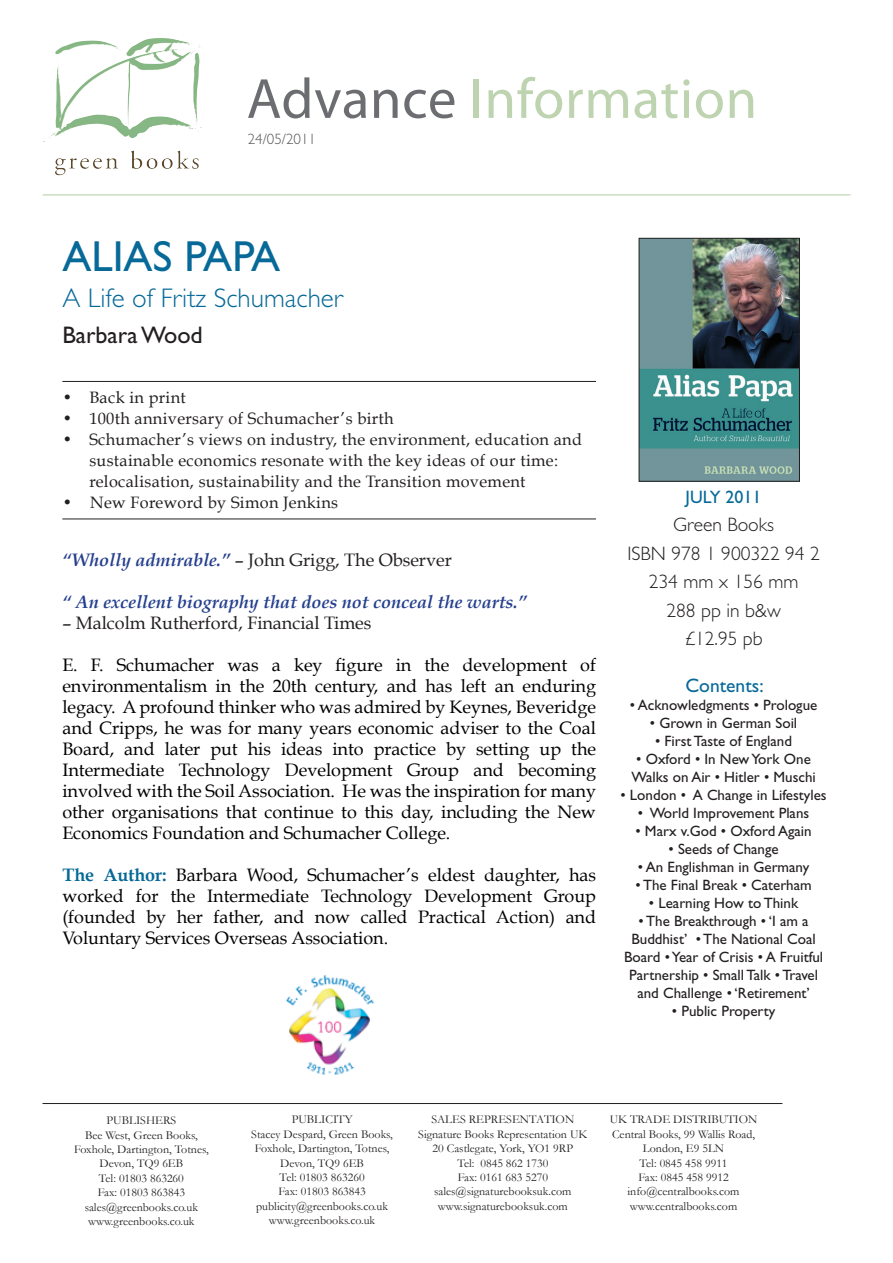
<style>
.page{position:relative;width:893px;height:1263px;background:#fff}
.page>*{position:absolute;margin:0;border:0;box-sizing:border-box;transform-origin:0 0}
.t1{font:57px "Myriad Pro";letter-spacing:.01em;color:#bed4b0}
.t2{font:43.5px "Gill Sans";color:#076998}
.t3{font:300 27px "Gill Sans";color:#076998}
.t4{font:24px "Gill Sans";color:#231f20}
.t5{font:300 19.5px "Gill Sans";color:#231f20}
.t6{font:19.5px "Gill Sans";color:#076998}
.t7{font:18px/21px "Book Antiqua";color:#000001;text-align:justify}
.t8{font:18px "Book Antiqua";color:#231f20}
.t9{font:italic 700 18px "Book Antiqua";color:#253f8e}
.t10{font:18px "Gill Sans";color:#076998}
.t11{font:16.5px/21px "Book Antiqua";letter-spacing:.02em;color:#231f20}
.t12{font:15px/18px "Gill Sans";color:#231f20;text-align:center}
.t13{font:300 15px "Gill Sans";color:#57585a}
.t14{font:12px "Garamond";color:#231f20}
.s1{color:#6c6d70}
.s2{font-weight:700;font-style:italic;color:#253f8e}
.s3{font-weight:700;color:#076998}
</style>
<div class="page">
<img style="left:132px;top:38px;width:26px;height:9px">
<hr style="left:43px;top:195px;width:807px;height:1px;background:#b3cda3">
<img style="left:641px;top:240px;width:157px;height:239px">
<div style="left:639px;top:238px;width:161px;height:243px;border:1px solid #231f20"></div>
<hr style="left:43px;top:1103px;width:739px;height:1px;background:#231f20">
<hr style="left:62px;top:381px;width:534px;height:1px;background:#231f20">
<hr style="left:62px;top:519px;width:534px;height:1px;background:#231f20">
<img style="left:285px;top:975px;width:90px;height:100px">
<p class="t1" style="left:247px;top:68px;width:512px"><span class="s1">Advance</span> Information</p>
<p class="t13" style="left:248px;top:131px;width:70px">24/05/2011</p>
<p class="t2" style="left:62px;top:231px;width:219px">ALIAS PAPA</p>
<p class="t3" style="left:62px;top:283px;width:282px">A Life of Fritz Schumacher</p>
<p class="t4" style="left:62px;top:321px;width:142px">Barbara Wood</p>
<p class="t11" style="left:62px;top:387px;width:125px">• Back in print</p>
<p class="t11" style="left:62px;top:408px;width:333px">• 100th anniversary of Schumacher’s birth</p>
<p class="t11" style="left:89px;top:429px;width:494px;text-indent:-27px">• Schumacher’s views on industry, the environment, education and sustainable economics resonate with the key ideas of our time: relocalisation, sustainability and the Transition movement</p>
<p class="t11" style="left:62px;top:492px;width:277px">• New Foreword by Simon Jenkins</p>
<p class="t8" style="left:62px;top:549px;width:391px"><span class="s2">“Wholly admirable.”</span> – John Grigg, The Observer</p>
<p class="t9" style="left:62px;top:592px;width:466px">“ An excellent biography that does not conceal the warts.”</p>
<p class="t8" style="left:62px;top:612px;width:311px">– Malcolm Rutherford, Financial Times</p>
<p class="t7" style="left:62px;top:655px;width:535px">E. F. Schumacher was a key figure in the development of environmentalism in the 20th century, and has left an enduring legacy. A profound thinker who was admired by Keynes, Beveridge and Cripps, he was for many years economic adviser to the Coal Board, and later put his ideas into practice by setting up the Intermediate Technology Development Group and becoming involved with the Soil Association. He was the inspiration for many other organisations that continue to this day, including the New Economics Foundation and Schumacher College.</p>
<p class="t7" style="left:62px;top:865px;width:535px"><span class="s3">The Author:</span> Barbara Wood, Schumacher’s eldest daughter, has worked for the Intermediate Technology Development Group (founded by her father, and now called Practical Action) and Voluntary Services Overseas Association.</p>
<p class="t10" style="left:686px;top:486px;width:77px">JULY 2011</p>
<p class="t5" style="left:673px;top:513px;width:102px">Green Books</p>
<p class="t5" style="left:627px;top:542px;width:194px">ISBN 978 1 900322 94 2</p>
<p class="t5" style="left:649px;top:570px;width:151px">234 mm x 156 mm</p>
<p class="t5" style="left:666px;top:599px;width:116px">288 pp in b&amp;w</p>
<p class="t5" style="left:684px;top:627px;width:80px">£12.95 pb</p>
<p class="t6" style="left:685px;top:674px;width:80px">Contents:</p>
<p class="t12" style="left:630px;top:696px;width:189px">• Acknowledgments • Prologue</p>
<p class="t12" style="left:650px;top:714px;width:149px">• Grown in German Soil</p>
<p class="t12" style="left:655px;top:732px;width:138px">• First Taste of England</p>
<p class="t12" style="left:631px;top:750px;width:186px">• Oxford • In New York One<br>Walks on Air • Hitler • Muschi</p>
<p class="t12" style="left:620px;top:786px;width:208px">• London • A Change in Lifestyles</p>
<p class="t12" style="left:638px;top:804px;width:173px">• World Improvement Plans</p>
<p class="t12" style="left:635px;top:822px;width:178px">• Marx v.God • Oxford Again</p>
<p class="t12" style="left:668px;top:840px;width:112px">• Seeds of Change</p>
<p class="t12" style="left:638px;top:858px;width:173px">• An Englishman in Germany</p>
<p class="t12" style="left:635px;top:876px;width:178px">• The Final Break • Caterham</p>
<p class="t12" style="left:649px;top:894px;width:151px">• Learning How to Think</p>
<p class="t12" style="left:624px;top:912px;width:201px">• The Breakthrough • ‘I am a<br>Buddhist’ • The National Coal<br>Board • Year of Crisis • A Fruitful<br>Partnership • Small Talk • Travel and Challenge • ‘Retirement’</p>
<p class="t12" style="left:672px;top:1002px;width:105px">• Public Property</p>
<p class="t14" style="left:107px;top:1113px;width:71px">PUBLISHERS</p>
<p class="t14" style="left:85px;top:1127px;width:114px">Bee West, Green Books,</p>
<p class="t14" style="left:74px;top:1142px;width:136px">Foxhole, Dartington, Totnes,</p>
<p class="t14" style="left:100px;top:1156px;width:85px">Devon, TQ9 6EB</p>
<p class="t14" style="left:99px;top:1171px;width:86px">Tel: 01803 863260</p>
<p class="t14" style="left:98px;top:1185px;width:89px">Fax: 01803 863843</p>
<p class="t14" style="left:85px;top:1199px;width:115px">sales@greenbooks.co.uk</p>
<p class="t14" style="left:88px;top:1214px;width:108px">www.greenbooks.co.uk</p>
<p class="t14" style="left:292px;top:1112px;width:62px">PUBLICITY</p>
<p class="t14" style="left:251px;top:1127px;width:143px">Stacey Despard, Green Books,</p>
<p class="t14" style="left:255px;top:1141px;width:136px">Foxhole, Dartington, Totnes,</p>
<p class="t14" style="left:280px;top:1156px;width:85px">Devon, TQ9 6EB</p>
<p class="t14" style="left:280px;top:1170px;width:86px">Tel: 01803 863260</p>
<p class="t14" style="left:278px;top:1184px;width:89px">Fax: 01803 863843</p>
<p class="t14" style="left:256px;top:1199px;width:133px">publicity@greenbooks.co.uk</p>
<p class="t14" style="left:269px;top:1213px;width:108px">www.greenbooks.co.uk</p>
<p class="t14" style="left:431px;top:1112px;width:144px">SALES REPRESENTATION</p>
<p class="t14" style="left:418px;top:1127px;width:171px">Signature Books Representation UK</p>
<p class="t14" style="left:433px;top:1141px;width:142px">20 Castlegate, York, YO1 9RP</p>
<p class="t14" style="left:457px;top:1156px;width:92px">Tel: 0845 862 1730</p>
<p class="t14" style="left:458px;top:1170px;width:92px">Fax: 0161 683 5270</p>
<p class="t14" style="left:434px;top:1184px;width:139px">sales@signaturebooksuk.com</p>
<p class="t14" style="left:438px;top:1199px;width:132px">www.signaturebooksuk.com</p>
<p class="t14" style="left:610px;top:1112px;width:149px">UK TRADE DISTRIBUTION</p>
<p class="t14" style="left:612px;top:1127px;width:145px">Central Books, 99 Wallis Road,</p>
<p class="t14" style="left:643px;top:1141px;width:83px">London, E9 5LN</p>
<p class="t14" style="left:640px;top:1156px;width:89px">Tel: 0845 458 9911</p>
<p class="t14" style="left:638px;top:1170px;width:92px">Fax: 0845 458 9912</p>
<p class="t14" style="left:627px;top:1184px;width:114px">info@centralbooks.com</p>
<p class="t14" style="left:630px;top:1199px;width:109px">www.centralbooks.com</p>
</div>
